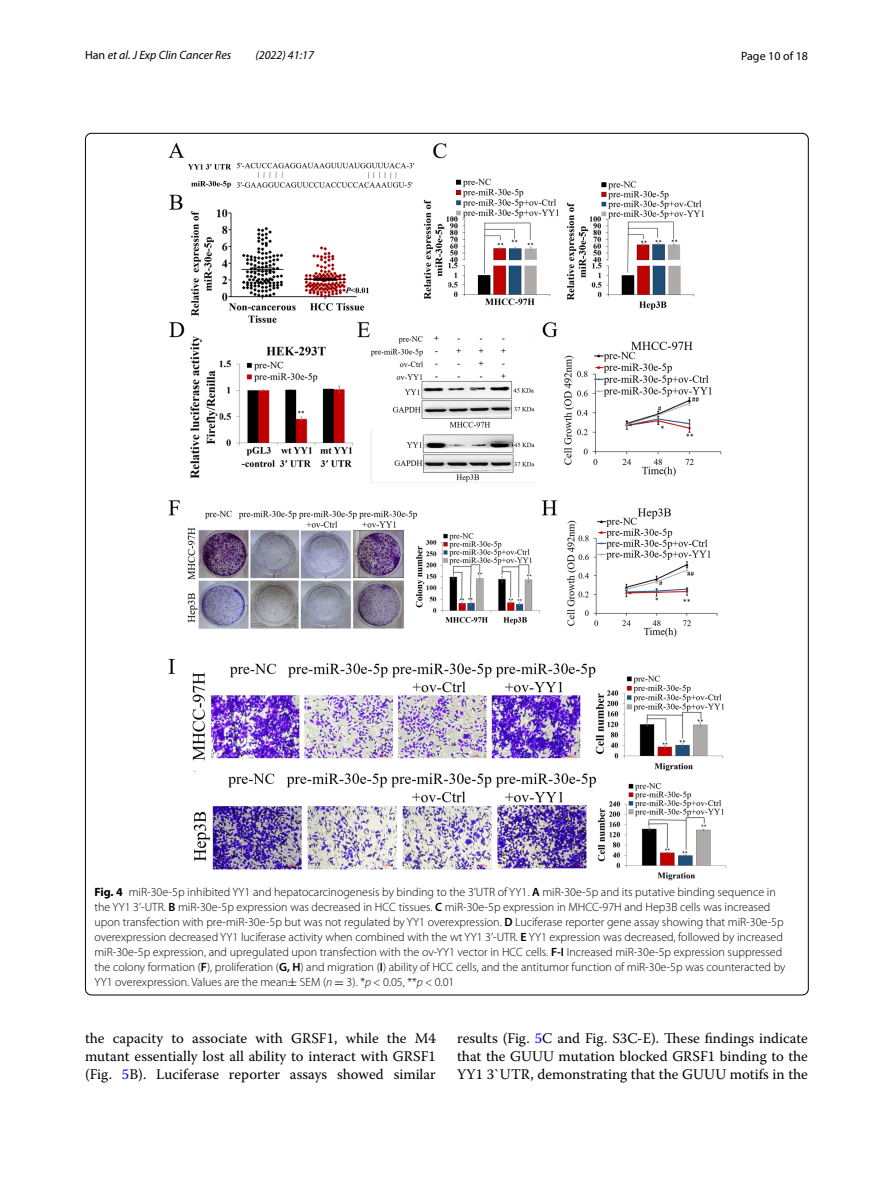
<style>
.page{position:relative;width:893px;height:1187px;background:#fff}
.page>*{position:absolute;margin:0;border:0;box-sizing:border-box;transform-origin:0 0}
.t1{font:14.7px/18px "Warnock Pro";color:#000;text-align:justify}
.t2{font:300 12px/15px "Myriad Pro";color:#000}
.t3{font:italic 12px "Myriad Pro";color:#000}
.t4{font:12px "Myriad Pro";color:#000}
.s1{font-style:normal}
.s2{font-weight:700}
.s3{font-weight:600}
.s4{font-family:"MTSY";font-weight:400}
.s5{font-style:italic}
.s6{color:#00f}
</style>
<div class="page">
<img style="left:168px;top:142px;width:558px;height:738px">
<p class="t3" style="left:85px;top:48px;width:148px"><span class="s1">Han</span> et al. J Exp Clin Cancer Res</p>
<p class="t3" style="left:255px;top:48px;width:60px">(2022) 41:17</p>
<p class="t4" style="left:741px;top:48px;width:68px">Page 10 of 18</p>
<p class="t2" style="left:94px;top:884px;width:693px"><span class="s2">Fig. 4</span> miR-30e-5p inhibited YY1 and hepatocarcinogenesis by binding to the 3’UTR of YY1. <span class="s3">A</span> miR-30e-5p and its putative binding sequence in the YY1 3’-UTR. <span class="s3">B</span> miR-30e-5p expression was decreased in HCC tissues. <span class="s3">C</span> miR-30e-5p expression in MHCC-97H and Hep3B cells was increased upon transfection with pre-miR-30e-5p but was not regulated by YY1 overexpression. <span class="s3">D</span> Luciferase reporter gene assay showing that miR-30e-5p overexpression decreased YY1 luciferase activity when combined with the wt YY1 3’-UTR. <span class="s3">E</span> YY1 expression was decreased, followed by increased miR-30e-5p expression, and upregulated upon transfection with the ov-YY1 vector in HCC cells. <span class="s3">F-I</span> Increased miR-30e-5p expression suppressed the colony formation (<span class="s3">F</span>), proliferation (<span class="s3">G, H</span>) and migration (<span class="s3">I</span>) ability of HCC cells, and the antitumor function of miR-30e-5p was counteracted by YY1 overexpression. Values are the mean<span class="s4">±</span> SEM (<span class="s5">n</span> <span class="s4">=</span> 3). *<span class="s5">p</span> &lt; 0.05, **<span class="s5">p</span> &lt; 0.01</p>
<p class="t1" style="left:85px;top:1029px;width:352px">the capacity to associate with GRSF1, while the M4 mutant essentially lost all ability to interact with GRSF1 (Fig. <span class="s6">5</span>B). Luciferase reporter assays showed similar</p>
<p class="t1" style="left:457px;top:1029px;width:352px">results (Fig. <span class="s6">5</span>C and Fig. S3C-E). These findings indicate that the GUUU mutation blocked GRSF1 binding to the YY1 3`UTR, demonstrating that the GUUU motifs in the</p>
</div>
